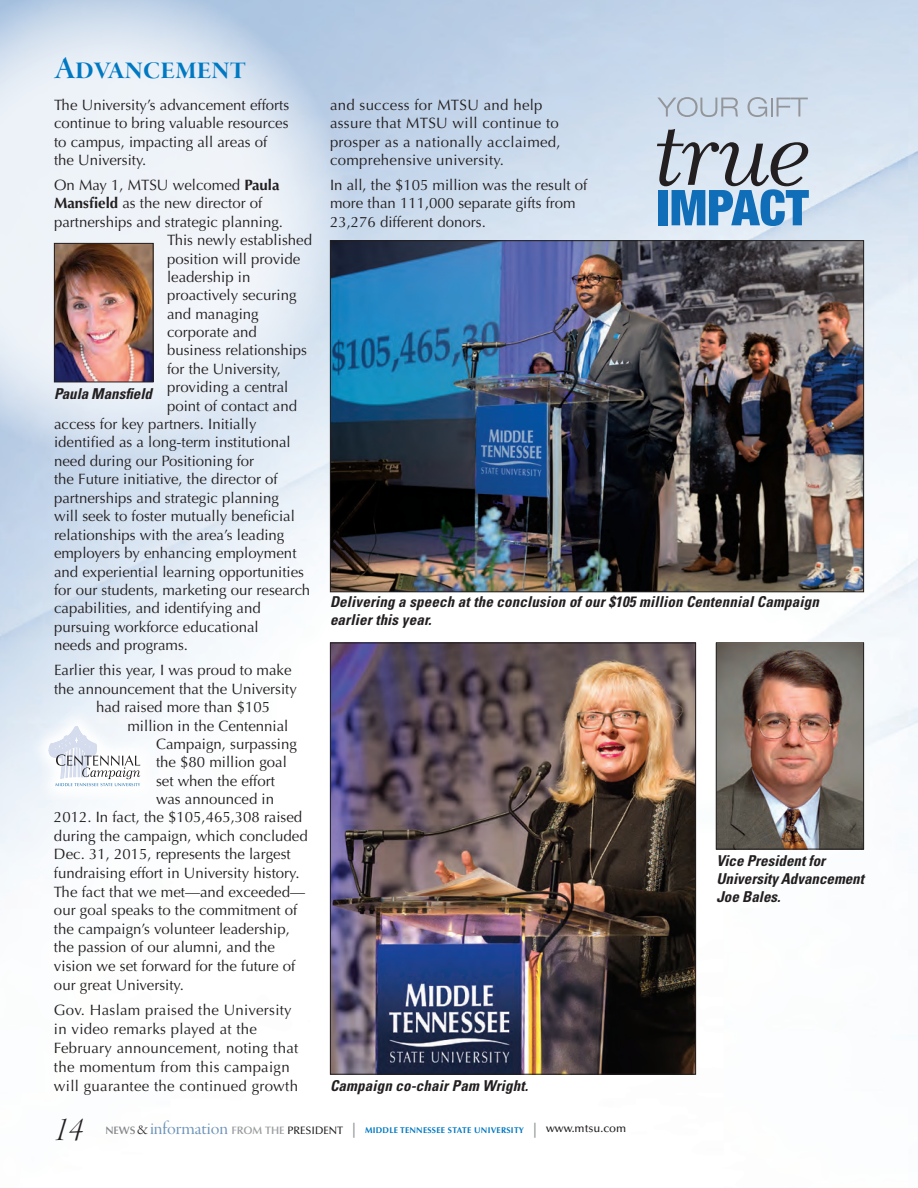
<style>
.page{position:relative;width:918px;height:1188px;background:#fff}
.page>*{position:absolute;margin:0;border:0;box-sizing:border-box;transform-origin:0 0}
.t1{font:36px "Garamond Premr Pro Lt It Disp";color:#231f20}
.t2{font:33px "Garamond Premr Pro Smbd Disp";color:#0079c2}
.t3{font:15px/18.3px "Optima LT Std";color:#231f20}
.t4{font:15px/18.9px "Optima LT Std";letter-spacing:.02em;color:#231f20}
.t5{font:italic 700 condensed 15px/18px "Univers";letter-spacing:.01em;color:#231f20}
.t6{font:700 8.4px "Optima LT Std";letter-spacing:.03em;color:#0079c2}
.s1{font-weight:700}
.s2{font-weight:600;font-size:10.8px;color:#848689}
.s3{font-family:"Garamond Premr Pro Lt Disp";font-weight:400;font-size:15px;color:#231f20}
.s4{font-family:"Garamond Premr Pro Disp";font-weight:400;font-size:19.5px;color:#6e94b9}
.s5{font-weight:600;font-size:10.8px;color:#9b9da0}
.s6{font-weight:500;font-size:10.8px;color:#231f20}
.s7{font-size:15px;color:#97999c}
.s8{font-weight:500;font-size:11.4px;color:#231f20}
</style>
<div class="page">
<img style="left:0;top:0;width:918px;height:1075px">
<svg style="left:0;top:0;width:349px;height:457px;fill:#e7eef6"></svg>
<img style="left:56px;top:245px;width:96px;height:135px">
<div style="left:54px;top:243px;width:100px;height:139px;border:1px solid #231f20"></div>
<img style="left:332px;top:645px;width:362px;height:428px">
<div style="left:330px;top:643px;width:366px;height:432px;border:1px solid #231f20"></div>
<img style="left:718px;top:644px;width:144px;height:203px">
<div style="left:716px;top:642px;width:148px;height:207px;border:1px solid #231f20"></div>
<img style="left:332px;top:242px;width:530px;height:348px">
<svg style="left:657px;top:129px;width:152px;height:97px;background:#8eabc5"></svg>
<svg style="left:657px;top:97px;width:81px;height:20px;background:#c0ccd9"></svg>
<svg style="left:748px;top:97px;width:60px;height:20px"></svg>
<div style="left:29px;top:711px;width:128px;height:88px;background:linear-gradient(to right,#ecf2f9,#fbfcfd)"></div>
<svg style="left:49px;top:727px;width:91px;height:59px"></svg>
<h2 class="t2" style="left:54px;top:50px;width:194px">Advancement</h2>
<p class="t3" style="left:54px;top:96px;width:237px">The University’s advancement efforts continue to bring valuable resources to campus, impacting all areas of the University.</p>
<p class="t3" style="left:54px;top:176px;width:227px">On May 1, MTSU welcomed <span class="s1">Paula</span></p>
<p class="t3" style="left:54px;top:194px;width:210px"><span class="s1">Mansfield</span> as the new director of</p>
<p class="t3" style="left:54px;top:213px;width:231px">partnerships and strategic planning.</p>
<p class="t3" style="left:167px;top:231px;width:146px">This newly established</p>
<p class="t3" style="left:167px;top:250px;width:135px">position will provide</p>
<p class="t3" style="left:167px;top:268px;width:85px">leadership in</p>
<p class="t3" style="left:167px;top:286px;width:131px">proactively securing</p>
<p class="t3" style="left:167px;top:305px;width:93px">and managing</p>
<p class="t3" style="left:167px;top:323px;width:91px">corporate and</p>
<p class="t3" style="left:167px;top:341px;width:142px">business relationships</p>
<p class="t3" style="left:167px;top:360px;width:116px">for the University,</p>
<p class="t3" style="left:167px;top:378px;width:123px">providing a central</p>
<p class="t3" style="left:167px;top:397px;width:132px">point of contact and</p>
<p class="t3" style="left:54px;top:415px;width:204px">access for key partners. Initially</p>
<p class="t3" style="left:54px;top:433px;width:238px">identified as a long-term institutional</p>
<p class="t3" style="left:54px;top:452px;width:202px">need during our Positioning for</p>
<p class="t3" style="left:54px;top:470px;width:225px">the Future initiative, the director of</p>
<p class="t3" style="left:54px;top:489px;width:226px">partnerships and strategic planning</p>
<p class="t3" style="left:54px;top:507px;width:242px">will seek to foster mutually beneficial</p>
<p class="t3" style="left:54px;top:526px;width:232px">relationships with the area’s leading</p>
<p class="t3" style="left:54px;top:544px;width:244px">employers by enhancing employment</p>
<p class="t3" style="left:54px;top:563px;width:252px">and experiential learning opportunities</p>
<p class="t3" style="left:54px;top:581px;width:258px">for our students, marketing our research</p>
<p class="t3" style="left:54px;top:599px;width:208px">capabilities, and identifying and</p>
<p class="t3" style="left:54px;top:618px;width:206px">pursuing workforce educational</p>
<p class="t3" style="left:54px;top:636px;width:136px">needs and programs.</p>
<p class="t3" style="left:54px;top:661px;width:239px">Earlier this year, I was proud to make</p>
<p class="t3" style="left:54px;top:680px;width:244px">the announcement that the University</p>
<p class="t3" style="left:96px;top:698px;width:176px">had raised more than $105</p>
<p class="t3" style="left:128px;top:717px;width:162px">million in the Centennial</p>
<p class="t3" style="left:156px;top:735px;width:142px">Campaign, surpassing</p>
<p class="t3" style="left:156px;top:753px;width:132px">the $80 million goal</p>
<p class="t3" style="left:156px;top:772px;width:120px">set when the effort</p>
<p class="t3" style="left:156px;top:790px;width:120px">was announced in</p>
<p class="t3" style="left:54px;top:808px;width:250px">2012. In fact, the $105,465,308 raised</p>
<p class="t3" style="left:54px;top:827px;width:255px">during the campaign, which concluded</p>
<p class="t3" style="left:54px;top:845px;width:238px">Dec. 31, 2015, represents the largest</p>
<p class="t3" style="left:54px;top:864px;width:247px">fundraising effort in University history.</p>
<p class="t3" style="left:54px;top:883px;width:253px">The fact that we met—and exceeded—</p>
<p class="t3" style="left:54px;top:901px;width:245px">our goal speaks to the commitment of</p>
<p class="t3" style="left:54px;top:920px;width:237px">the campaign’s volunteer leadership,</p>
<p class="t3" style="left:54px;top:938px;width:222px">the passion of our alumni, and the</p>
<p class="t3" style="left:54px;top:957px;width:243px">vision we set forward for the future of</p>
<p class="t3" style="left:54px;top:976px;width:131px">our great University.</p>
<p class="t4" style="left:54px;top:1001px;width:246px">Gov. Haslam praised the University in video remarks played at the February announcement, noting that the momentum from this campaign will guarantee the continued growth</p>
<p class="t5" style="left:54px;top:384px;width:100px">Paula Mansfield</p>
<p class="t4" style="left:330px;top:96px;width:232px;line-height:18.3px">and success for MTSU and help assure that MTSU will continue to prosper as a nationally acclaimed, comprehensive university.</p>
<p class="t3" style="left:330px;top:176px;width:259px">In all, the $105 million was the result of more than 111,000 separate gifts from<br>23,276 different donors.</p>
<p class="t5" style="left:330px;top:592px;width:490px">Delivering a speech at the conclusion of our $105 million Centennial Campaign earlier this year.</p>
<p class="t5" style="left:330px;top:1076px;width:200px">Campaign co-chair Pam Wright.</p>
<p class="t5" style="left:716px;top:851px;width:149px">Vice President for<br>University Advancement<br>Joe Bales.</p>
<h1 class="t1" style="left:54px;top:1110px;width:31px">14</h1>
<p class="t6" style="left:105px;top:1125px;width:522px"><span class="s2">NEWS</span> <span class="s3">&amp;</span><span class="s4">information</span> <span class="s5">FROM THE</span> <span class="s6">PRESIDENT</span> <span class="s7">|</span> MIDDLE TENNESSEE STATE UNIVERSITY <span class="s7">|</span> <span class="s8">www.mtsu.com</span></p>
</div>
